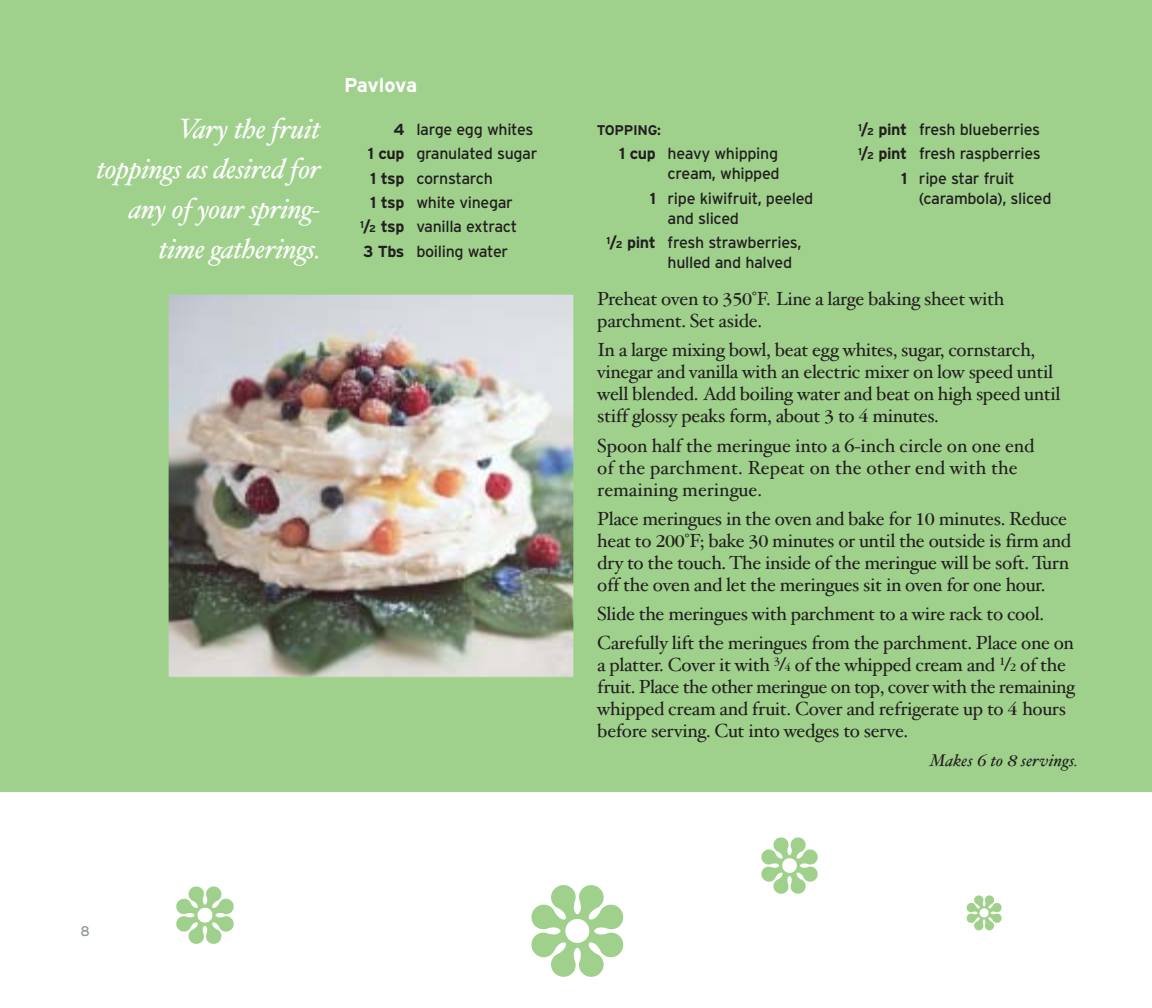
<style>
.page{position:relative;width:1152px;height:1008px;background:#fff}
.page>*{position:absolute;margin:0;border:0;box-sizing:border-box;transform-origin:0 0}
.t1{font:italic 28px/40px "Hoefler Text";letter-spacing:-.015em;color:#fff;text-align:right}
.t2{font:700 20px "Interstate";letter-spacing:-.02em;color:#fff}
.t3{font:19px/22px "Hoefler Text";letter-spacing:-.02em;color:#231f1f}
.t4{font:19px/22px "Hoefler Text";color:#231f1f}
.t5{font:italic 17px "Hoefler Text";letter-spacing:.01em;color:#231f1f}
.t6{font:16px/20px "Interstate";letter-spacing:-.02em;color:#231f1f}
.t7{font:700 14px "Interstate";letter-spacing:-.02em;color:#231f1f}
.t8{font:14px "Interstate";color:#8e979c}
.s1{font-weight:700}
.s2{font-weight:700;font-size:10px}
.s3{font-family:"Garamond"}
.s4{font-family:"Garamond";font-size:12px}
</style>
<div class="page">
<div style="left:0;top:0;width:1152px;height:792px;background:#9fd18d"></div>
<img style="left:170px;top:296px;width:402px;height:380px">
<div style="left:168px;top:294px;width:406px;height:384px;border:1px solid #9fd18d"></div>
<svg style="left:176px;top:886px;width:58px;height:58px"></svg>
<svg style="left:531px;top:885px;width:93px;height:92px"></svg>
<svg style="left:761px;top:837px;width:57px;height:57px"></svg>
<svg style="left:966px;top:895px;width:36px;height:36px"></svg>
<h1 class="t1" style="left:97px;top:111px;width:225px">Vary the fruit toppings as desired for any of your spring&shy;time gatherings.</h1>
<p class="t2" style="left:344px;top:78px;width:75px">Pavlova</p>
<p class="t6" style="left:393px;top:121px;width:142px"><span class="s1">4</span> large egg whites</p>
<p class="t6" style="left:368px;top:145px;width:171px"><span class="s1">1 cup</span> granulated sugar</p>
<p class="t6" style="left:370px;top:170px;width:125px"><span class="s1">1 tsp</span> cornstarch</p>
<p class="t6" style="left:370px;top:194px;width:144px"><span class="s1">1 tsp</span> white vinegar</p>
<p class="t6" style="left:360px;top:218px;width:159px"><sup>1</sup><span class="s1">/</span><span class="s2">2</span> <span class="s1">tsp</span> vanilla extract</p>
<p class="t6" style="left:363px;top:243px;width:147px"><span class="s1">3 Tbs</span> boiling water</p>
<p class="t7" style="left:597px;top:125px;width:66px">TOPPING:</p>
<p class="t6" style="left:619px;top:145px;width:162px;text-align:right"><span class="s1">1 cup</span> heavy whipping cream, whipped</p>
<p class="t6" style="left:668px;top:190px;width:147px;text-indent:-18px"><span class="s1">1</span> ripe kiwifruit, peeled and sliced</p>
<p class="t6" style="left:668px;top:234px;width:135px;text-indent:-61px"><sup>1</sup><span class="s1">/</span><span class="s2">2</span> <span class="s1">pint</span> fresh strawberries, hulled and halved</p>
<p class="t6" style="left:858px;top:121px;width:184px"><sup>1</sup><span class="s1">/</span><span class="s2">2</span> <span class="s1">pint</span> fresh blueberries</p>
<p class="t6" style="left:858px;top:145px;width:184px"><sup>1</sup><span class="s1">/</span><span class="s2">2</span> <span class="s1">pint</span> fresh raspberries</p>
<p class="t6" style="left:901px;top:170px;width:115px"><span class="s1">1</span> ripe star fruit</p>
<p class="t6" style="left:919px;top:190px;width:134px">(carambola), sliced</p>
<p class="t3" style="left:597px;top:290px;width:409px">Preheat oven to <span class="s3">350</span>°F. Line a large baking sheet with parchment. Set aside.</p>
<p class="t3" style="left:597px;top:341px;width:465px">In a large mixing bowl, beat egg whites, sugar, cornstarch, vinegar and vanilla with an electric mixer on low speed until well blended. Add boiling water and beat on high speed until stiff glossy peaks form, about <span class="s3">3</span> to <span class="s3">4</span> minutes.</p>
<p class="t4" style="left:597px;top:436px;width:439px">Spoon half the meringue into a <span class="s3">6</span>-inch circle on one end of the parchment. Repeat on the other end with the remaining meringue.</p>
<p class="t3" style="left:597px;top:510px;width:475px">Place meringues in the oven and bake for <span class="s3">10</span> minutes. Reduce heat to <span class="s3">200</span>°F; bake <span class="s3">30</span> minutes or until the outside is firm and dry to the touch. The inside of the meringue will be soft. Turn off the oven and let the meringues sit in oven for one hour.</p>
<p class="t3" style="left:597px;top:601px;width:478px;line-height:29.2px">Slide the meringues with parchment to a wire rack to cool.<br>Carefully lift the meringues from the parchment. Place one on</p>
<p class="t3" style="left:597px;top:656px;width:479px">a platter. Cover it with <sup>3</sup><span class="s3">/</span><span class="s4">4</span> of the whipped cream and <sup>1</sup><span class="s3">/</span><span class="s4">2</span> of the fruit. Place the other meringue on top, cover with the remaining whipped cream and fruit. Cover and refrigerate up to <span class="s3">4</span> hours before serving. Cut into wedges to serve.</p>
<p class="t5" style="left:929px;top:754px;width:150px">Makes <span class="s3">6</span> to <span class="s3">8</span> servings.</p>
<p class="t8" style="left:81px;top:926px;width:11px">8</p>
</div>
